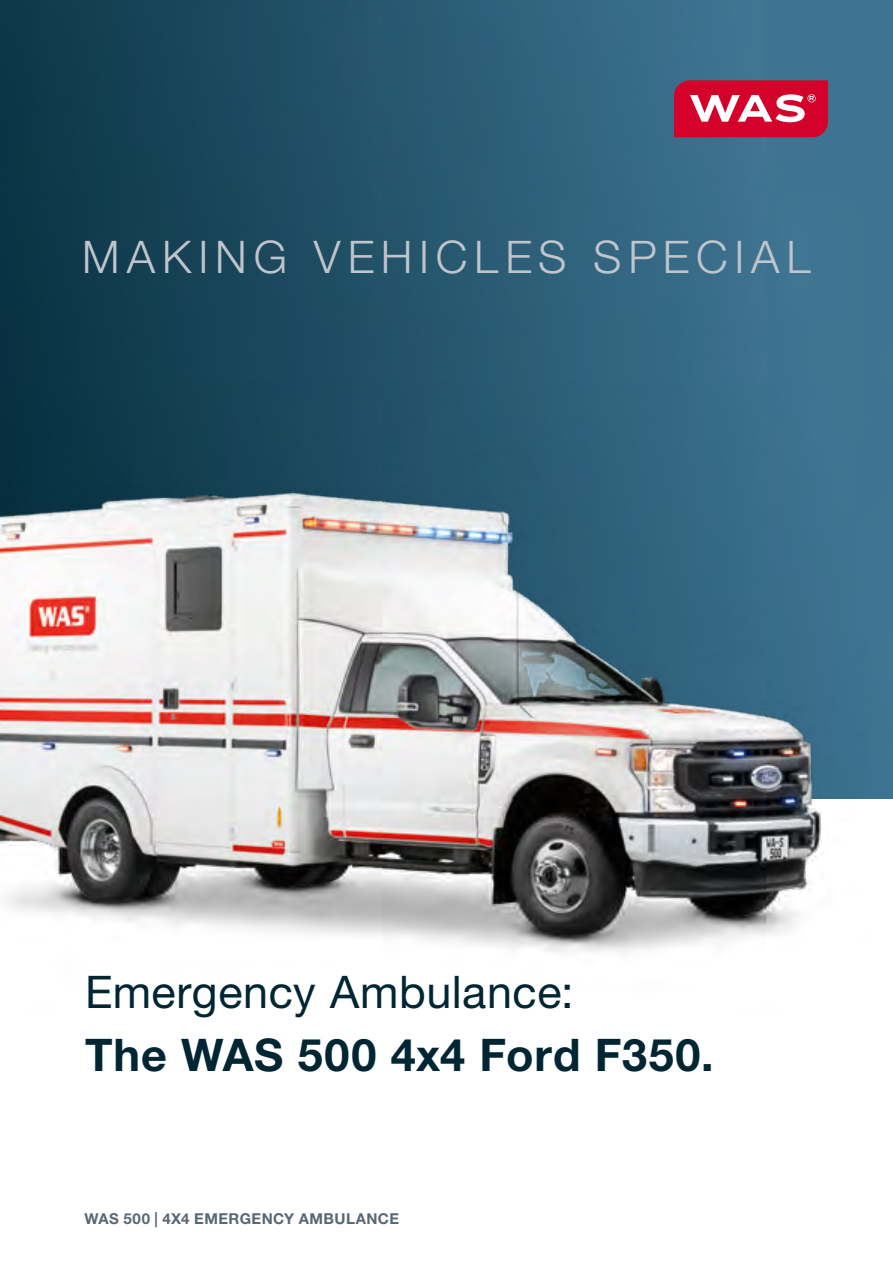
<style>
.page{position:relative;width:893px;height:1263px;background:#fff}
.page>*{position:absolute;margin:0;border:0;box-sizing:border-box;transform-origin:0 0}
.t1{font:300 45px "Helvetica Neue LT Pro";letter-spacing:.15em;color:#c1c5cb}
.t2{font:700 45px "Helvetica Neue LT Pro";letter-spacing:.02em;color:#002633}
.t3{font:45px "Helvetica Neue LT Pro";letter-spacing:.01em;color:#002633}
.t4{font:700 15px "Helvetica Neue LT Pro";letter-spacing:.03em;color:#576875}
</style>
<div class="page">
<img style="left:0;top:0;width:893px;height:798px">
<svg style="left:674px;top:80px;width:154px;height:57px;background:#d83052"></svg>
<img style="left:0;top:435px;width:867px;height:517px">
<h1 class="t1" style="left:82px;top:229px;width:730px">MAKING VEHICLES SPECIAL</h1>
<h1 class="t3" style="left:85px;top:964px;width:490px">Emergency Ambulance:</h1>
<h1 class="t2" style="left:85px;top:1027px;width:630px">The WAS 500 4x4 Ford F350.</h1>
<p class="t4" style="left:85px;top:1209px;width:316px">WAS 500 | 4X4 EMERGENCY AMBULANCE</p>
</div>
